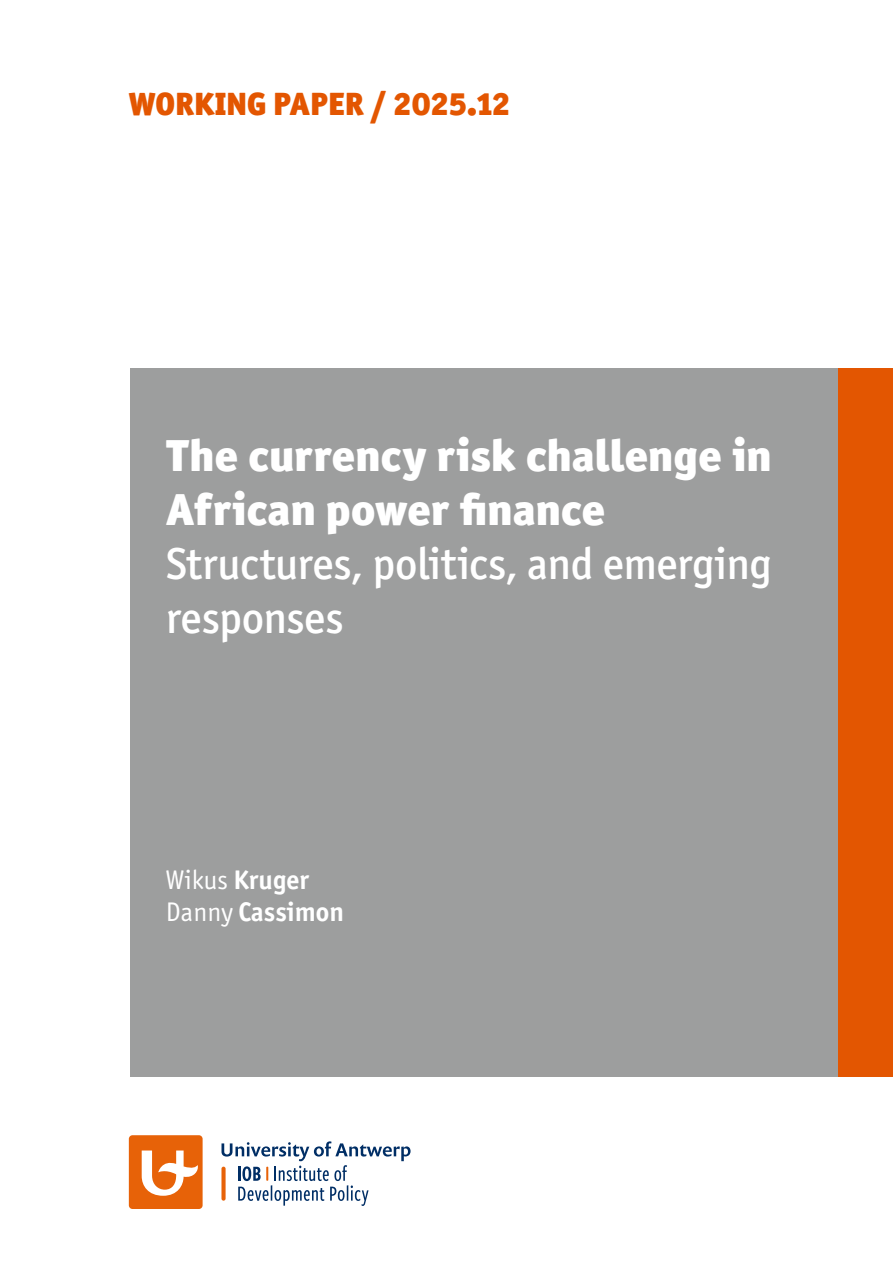
<style>
.page{position:relative;width:893px;height:1263px;background:#fff}
.page>*{position:absolute;margin:0;border:0;box-sizing:border-box;transform-origin:0 0}
.t1{font:900 45px/54px "Officina Sans ITC Std";letter-spacing:-.005em;color:#fff}
.t2{font:500 45px/54px "Officina Sans ITC Std";letter-spacing:-.01em;color:#fff}
.t3{font:900 32.4px "Officina Sans ITC Std";color:#e35601}
.t4{font:700 27px/32.4px "Officina Sans ITC Std";color:#fff}
.s1{font-weight:400}
</style>
<div class="page">
<div style="left:130px;top:368px;width:709px;height:709px;background:#9d9e9e"></div>
<div style="left:839px;top:368px;width:54px;height:709px;background:#e35601"></div>
<div style="left:129px;top:1135px;width:74px;height:74px;background:#e76208;border-radius:4px"></div>
<svg style="left:142px;top:1150px;width:56px;height:46px"></svg>
<svg style="left:221px;top:1141px;width:190px;height:65px"></svg>
<p class="t3" style="left:129px;top:82px;width:383px">WORKING PAPER / 2025.12</p>
<p class="t1" style="left:166px;top:427px;width:607px">The currency risk challenge in<br>African power finance</p>
<p class="t2" style="left:166px;top:536px;width:607px">Structures, politics, and emerging responses</p>
<p class="t4" style="left:166px;top:863px;width:180px"><span class="s1">Wikus</span> Kruger<br><span class="s1">Danny</span> Cassimon</p>
</div>
